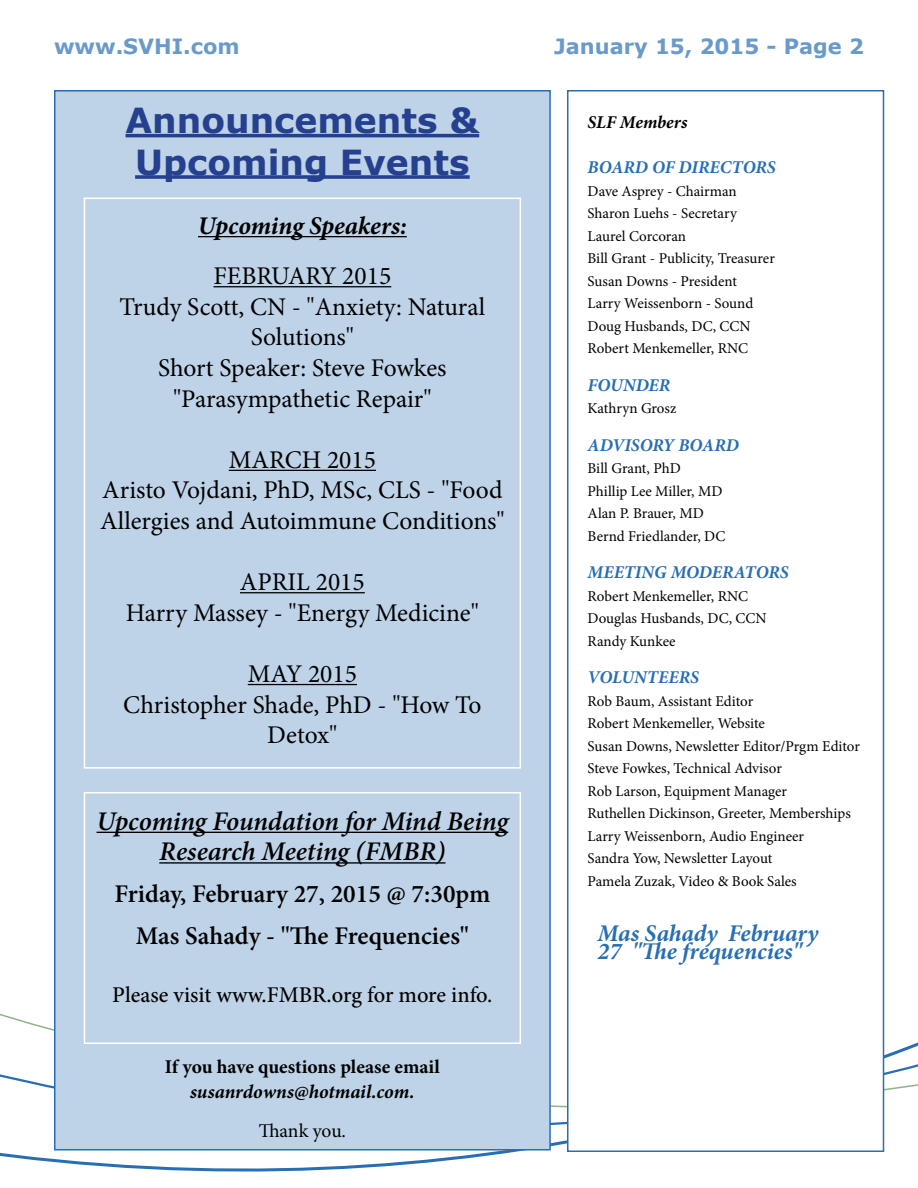
<style>
.page{position:relative;width:918px;height:1188px;background:#fff}
.page>*{position:absolute;margin:0;border:0;box-sizing:border-box;transform-origin:0 0}
.t1{font:700 34.5px/41.4px "Verdana";color:#25408f}
.t2{font:italic 600 27px/30.6px "Minion Pro";letter-spacing:-.005em;color:#000;text-align:center}
.t3{font:25.5px/30.6px "Minion Pro";color:#000;text-align:center}
.t4{font:600 25.5px/42px "Minion Pro";color:#000;text-align:center}
.t5{font:italic 700 25.5px "Minion Pro";letter-spacing:-.005em;color:#000}
.t6{font:italic 700 24px/18px "Minion Pro";color:#286eb3}
.t7{font:500 22.5px "Minion Pro";letter-spacing:-.005em;color:#000}
.t8{font:700 21px "Verdana";color:#699aca}
.t9{font:700 19.5px "Minion Pro";letter-spacing:-.005em;color:#000}
.t10{font:italic 700 19.5px "Minion Pro";letter-spacing:-.005em;color:#000}
.t11{font:19.5px "Minion Pro";letter-spacing:-.01em;color:#000}
.t12{font:italic 700 18px "Minion Pro";color:#286eb3}
.t13{font:italic 700 18px "Minion Pro";color:#000}
.t14{font:15px/22.5px "Minion Pro";color:#000}
</style>
<div class="page">
<svg style="left:0;top:734px;width:918px;height:438px"></svg>
<div style="left:55px;top:91px;width:495px;height:1059px;background:#bed3e8"></div>
<hr style="left:126px;top:134px;width:353px;height:3px;background:#25408f">
<svg style="left:135px;top:175px;width:335px;height:4px"></svg>
<hr style="left:198px;top:236px;width:209px;height:1px;background:#000">
<hr style="left:214px;top:286px;width:177px;height:1px;background:#000">
<hr style="left:229px;top:470px;width:147px;height:1px;background:#000">
<hr style="left:240px;top:592px;width:125px;height:1px;background:#000">
<hr style="left:248px;top:684px;width:109px;height:1px;background:#000">
<hr style="left:97px;top:832px;width:411px;height:1px;background:#000">
<hr style="left:159px;top:862px;width:287px;height:2px;background:#000">
<div style="left:84px;top:198px;width:437px;height:571px;border:2px solid #fff"></div>
<div style="left:84px;top:792px;width:437px;height:252px;border:2px solid #fff"></div>
<div style="left:568px;top:91px;width:316px;height:1060px;background:#fff"></div>
<div style="left:567px;top:90px;width:317px;height:1062px;border:2px solid #286eb3"></div>
<h3 class="t8" style="left:54px;top:31px;width:187px">www.SVHI.com</h3>
<h3 class="t8" style="left:554px;top:31px;width:311px">January 15, 2015 - Page 2</h3>
<h1 class="t1" style="left:126px;top:99px;width:355px">Announcements &amp;<br>Upcoming Events</h1>
<h3 class="t5" style="left:198px;top:208px;width:210px">Upcoming Speakers:</h3>
<h3 class="t3" style="left:120px;top:261px;width:367px">FEBRUARY 2015<br>Trudy Scott, CN - "Anxiety: Natural<br>Solutions"<br>Short Speaker: Steve Fowkes "Parasympathetic Repair"</h3>
<h3 class="t3" style="left:100px;top:444px;width:406px">MARCH 2015<br>Aristo Vojdani, PhD, MSc, CLS - "Food<br>Allergies and Autoimmune Conditions"</h3>
<h3 class="t3" style="left:126px;top:567px;width:355px">APRIL 2015<br>Harry Massey - "Energy Medicine"</h3>
<h3 class="t3" style="left:123px;top:659px;width:360px">MAY 2015<br>Christopher Shade, PhD - "How To<br>Detox"</h3>
<h2 class="t2" style="left:97px;top:805px;width:413px">Upcoming Foundation for Mind Being<br>Research Meeting (FMBR)</h2>
<h3 class="t4" style="left:114px;top:873px;width:377px">Friday, February 27, 2015 @ 7:30pm<br>Mas Sahady - "The Frequencies"</h3>
<h3 class="t7" style="left:112px;top:979px;width:382px">Please visit www.FMBR.org for more info.</h3>
<h3 class="t9" style="left:165px;top:1053px;width:276px">If you have questions please email</h3>
<h3 class="t10" style="left:190px;top:1078px;width:226px">susanrdowns@hotmail.com.</h3>
<h3 class="t11" style="left:259px;top:1118px;width:89px">Thank you.</h3>
<p class="t13" style="left:588px;top:110px;width:101px">SLF Members</p>
<p class="t12" style="left:588px;top:155px;width:190px">BOARD OF DIRECTORS</p>
<p class="t14" style="left:588px;top:180px;width:189px">Dave Asprey - Chairman<br>Sharon Luehs - Secretary<br>Laurel Corcoran<br>Bill Grant - Publicity, Treasurer<br>Susan Downs - President<br>Larry Weissenborn - Sound<br>Doug Husbands, DC, CCN<br>Robert Menkemeller, RNC</p>
<p class="t12" style="left:588px;top:372px;width:84px">FOUNDER</p>
<p class="t14" style="left:588px;top:398px;width:90px">Kathryn Grosz</p>
<p class="t12" style="left:588px;top:432px;width:153px">ADVISORY BOARD</p>
<p class="t14" style="left:588px;top:458px;width:139px">Bill Grant, PhD<br>Phillip Lee Miller, MD<br>Alan P. Brauer, MD<br>Bernd Friedlander, DC</p>
<p class="t12" style="left:588px;top:560px;width:203px">MEETING MODERATORS</p>
<p class="t14" style="left:588px;top:585px;width:181px">Robert Menkemeller, RNC<br>Douglas Husbands, DC, CCN<br>Randy Kunkee</p>
<p class="t12" style="left:588px;top:665px;width:113px">VOLUNTEERS</p>
<p class="t14" style="left:588px;top:690px;width:274px">Rob Baum, Assistant Editor<br>Robert Menkemeller, Website<br>Susan Downs, Newsletter Editor/Prgm Editor Steve Fowkes, Technical Advisor<br>Rob Larson, Equipment Manager<br>Ruthellen Dickinson, Greeter, Memberships Larry Weissenborn, Audio Engineer<br>Sandra Yow, Newsletter Layout<br>Pamela Zuzak, Video &amp; Book Sales</p>
<h3 class="t6" style="left:598px;top:924px;width:222px">Mas Sahady February<br>27 "The frequencies"</h3>
</div>
